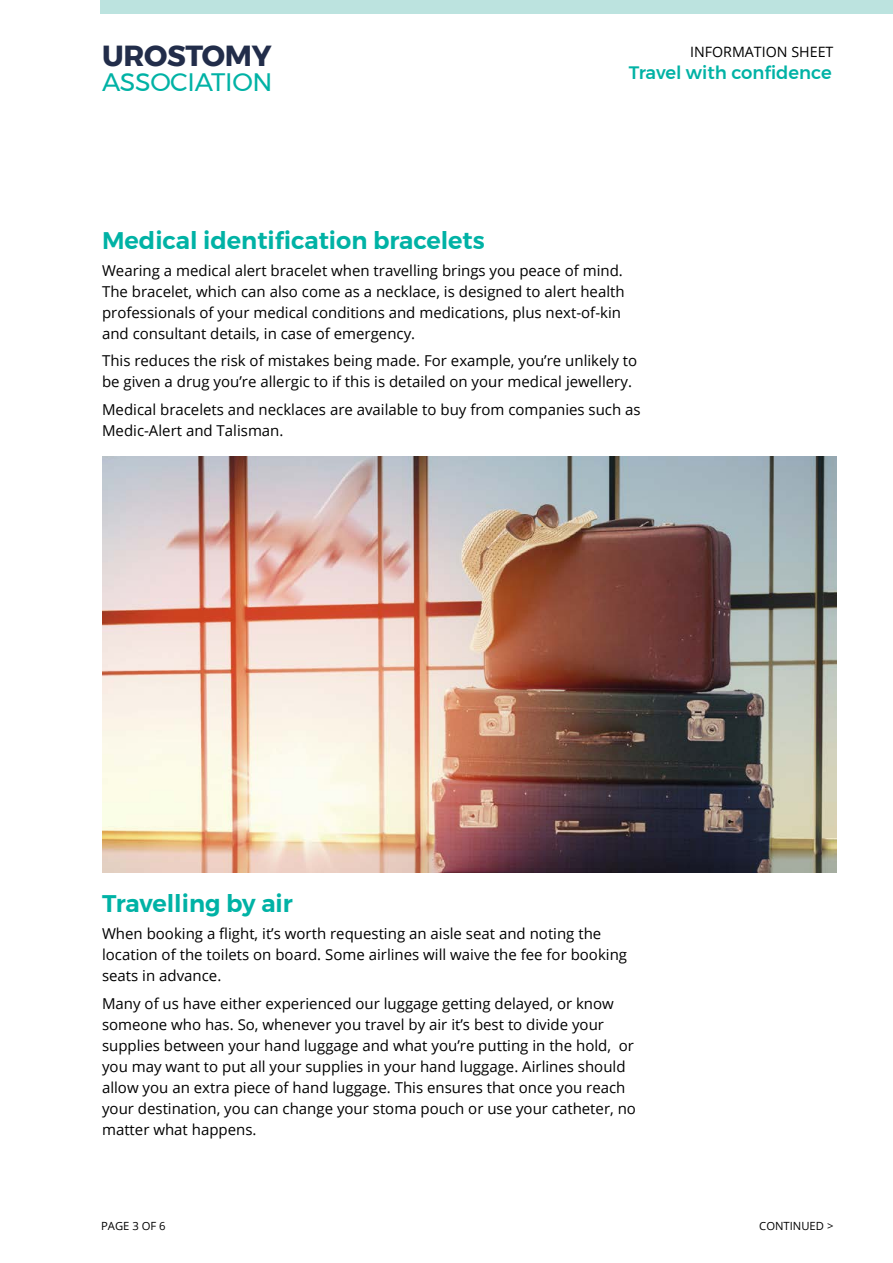
<style>
.page{position:relative;width:893px;height:1263px;background:#fff}
.page>*{position:absolute;margin:0;border:0;box-sizing:border-box;transform-origin:0 0}
.t1{font:700 28.95px "Montserrat";letter-spacing:-.01em;color:#222d4a}
.t2{font:25.2px "Montserrat";letter-spacing:-.01em;color:#00b2a5}
.t3{font:600 24px "Montserrat";color:#00b2a5}
.t4{font:500 18px "Montserrat";color:#00b2a5}
.t5{font:15px/21px "Open Sans";color:#000}
.t6{font:14.25px "Open Sans";color:#000}
.t7{font:11.25px "Open Sans";color:#000}
</style>
<div class="page">
<img style="left:102px;top:456px;width:734px;height:417px">
<div style="left:100px;top:0;width:793px;height:14px;background:#bce3df"></div>
<h1 class="t1" style="left:102px;top:32px;width:171px">UROSTOMY</h1>
<h2 class="t2" style="left:102px;top:63px;width:172px">ASSOCIATION</h2>
<p class="t6" style="left:690px;top:42px;width:145px">INFORMATION SHEET</p>
<p class="t4" style="left:629px;top:59px;width:204px">Travel with confidence</p>
<h3 class="t3" style="left:102px;top:221px;width:384px">Medical identification bracelets</h3>
<p class="t5" style="left:102px;top:260px;width:524px">Wearing a medical alert bracelet when travelling brings you peace of mind.<br>The bracelet, which can also come as a necklace, is designed to alert health professionals of your medical conditions and medications, plus next-of-kin and consultant details, in case of emergency.</p>
<p class="t5" style="left:102px;top:350px;width:537px">This reduces the risk of mistakes being made. For example, you’re unlikely to be given a drug you’re allergic to if this is detailed on your medical jewellery.</p>
<p class="t5" style="left:102px;top:398px;width:540px">Medical bracelets and necklaces are available to buy from companies such as<br>Medic-Alert and Talisman.</p>
<h3 class="t3" style="left:102px;top:884px;width:192px">Travelling by air</h3>
<p class="t5" style="left:102px;top:923px;width:527px">When booking a flight, it’s worth requesting an aisle seat and noting the location of the toilets on board. Some airlines will waive the fee for booking seats in advance.</p>
<p class="t5" style="left:102px;top:992px;width:535px">Many of us have either experienced our luggage getting delayed, or know someone who has. So, whenever you travel by air it’s best to divide your supplies between your hand luggage and what you’re putting in the hold, or you may want to put all your supplies in your hand luggage. Airlines should allow you an extra piece of hand luggage. This ensures that once you reach your destination, you can change your stoma pouch or use your catheter, no matter what happens.</p>
<p class="t7" style="left:101px;top:1218px;width:66px">PAGE 3 OF 6</p>
<p class="t7" style="left:759px;top:1218px;width:76px">CONTINUED &gt;</p>
</div>
